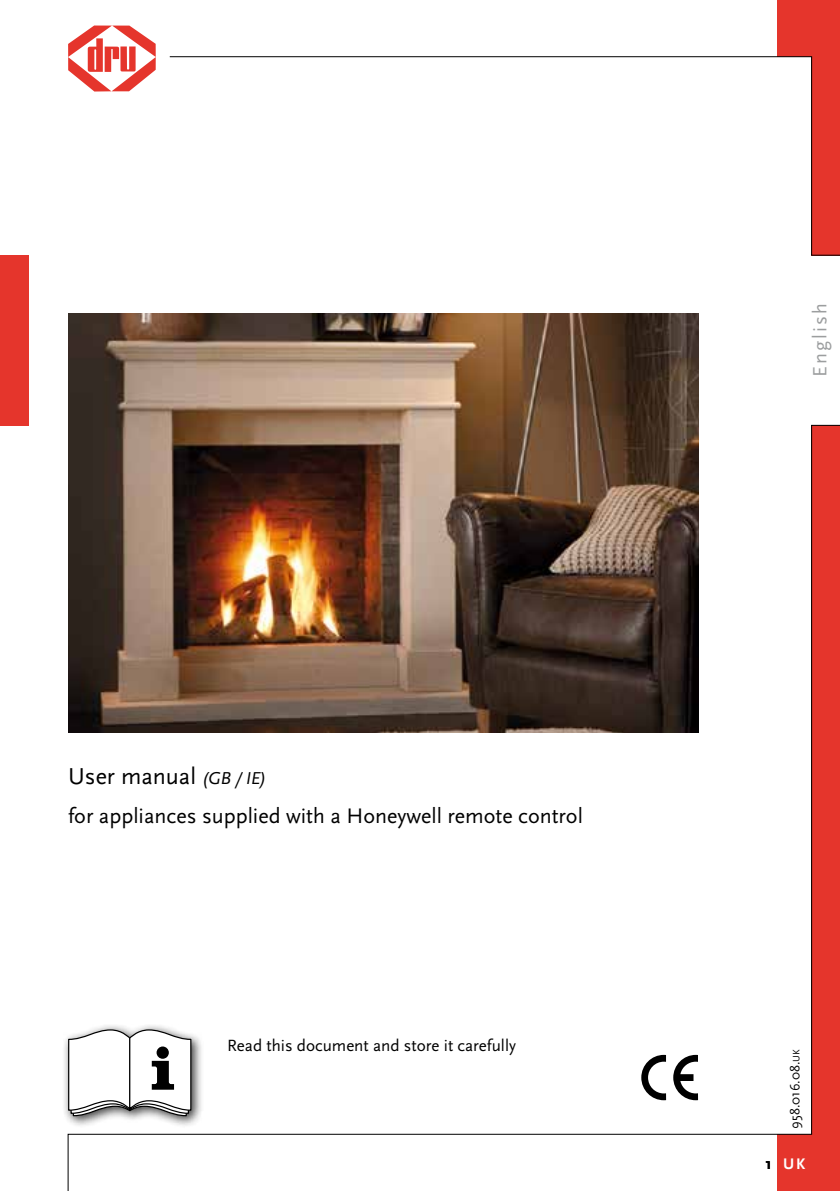
<style>
.page{position:relative;width:840px;height:1191px;background:#fff}
.page>*{position:absolute;margin:0;border:0;box-sizing:border-box;transform-origin:0 0}
.t1{font:24px "Scala Sans";color:#000}
.t2{font:22px "Scala Sans";color:#000}
.t3{font:20px "Scala Sans";letter-spacing:.105em;color:#9c9e9f}
.t4{font:17px "Scala Sans";color:#000}
.t5{font:700 16px "Scala Sans";color:#fff}
.t6{font:700 16px "Scala Sans";color:#000}
.t7{font:14px "Scala Sans";color:#000}
.s1{font-style:italic;font-size:18px}
.s2{font-size:9.8px}
</style>
<div class="page">
<svg style="left:810px;top:57px;width:29px;height:198px;background:#dd3a31"></svg>
<svg style="left:811px;top:425px;width:28px;height:709px;background:#c72e26"></svg>
<img style="left:68px;top:313px;width:629px;height:419px">
<div style="left:62px;top:1023px;width:142px;height:105px;background:#000;opacity:.75"></div>
<svg style="left:68px;top:1029px;width:123px;height:87px"></svg>
<svg style="left:641px;top:1054px;width:24px;height:46px"></svg>
<svg style="left:673px;top:1054px;width:24px;height:46px"></svg>
<svg style="left:68px;top:26px;width:88px;height:66px"></svg>
<div style="left:0;top:255px;width:28px;height:170px;background:#e5352c"></div>
<div style="left:777px;top:1134px;width:62px;height:57px;background:#e5352c"></div>
<div style="left:777px;top:0;width:62px;height:57px;background:#e5352c"></div>
<svg style="left:68px;top:1133px;width:743px;height:58px"></svg>
<hr style="left:170px;top:56px;width:641px;height:1px;background:#000">
<p class="t1" style="left:68px;top:762px;width:200px">User manual <span class="s1">(GB / IE)</span></p>
<p class="t2" style="left:68px;top:803px;width:516px">for appliances supplied with a Honeywell remote control</p>
<p class="t4" style="left:227px;top:1035px;width:290px">Read this document and store it carefully</p>
<p class="t3" style="left:808px;top:377px;width:75px;rotate:-90deg">English</p>
<p class="t6" style="left:765px;top:1154px;width:8px">1</p>
<p class="t7" style="left:786px;top:1128px;width:81px;rotate:-90deg">958.016.08.<span class="s2">uk</span></p>
<p class="t5" style="left:782px;top:1154px;width:23px">UK</p>
</div>
